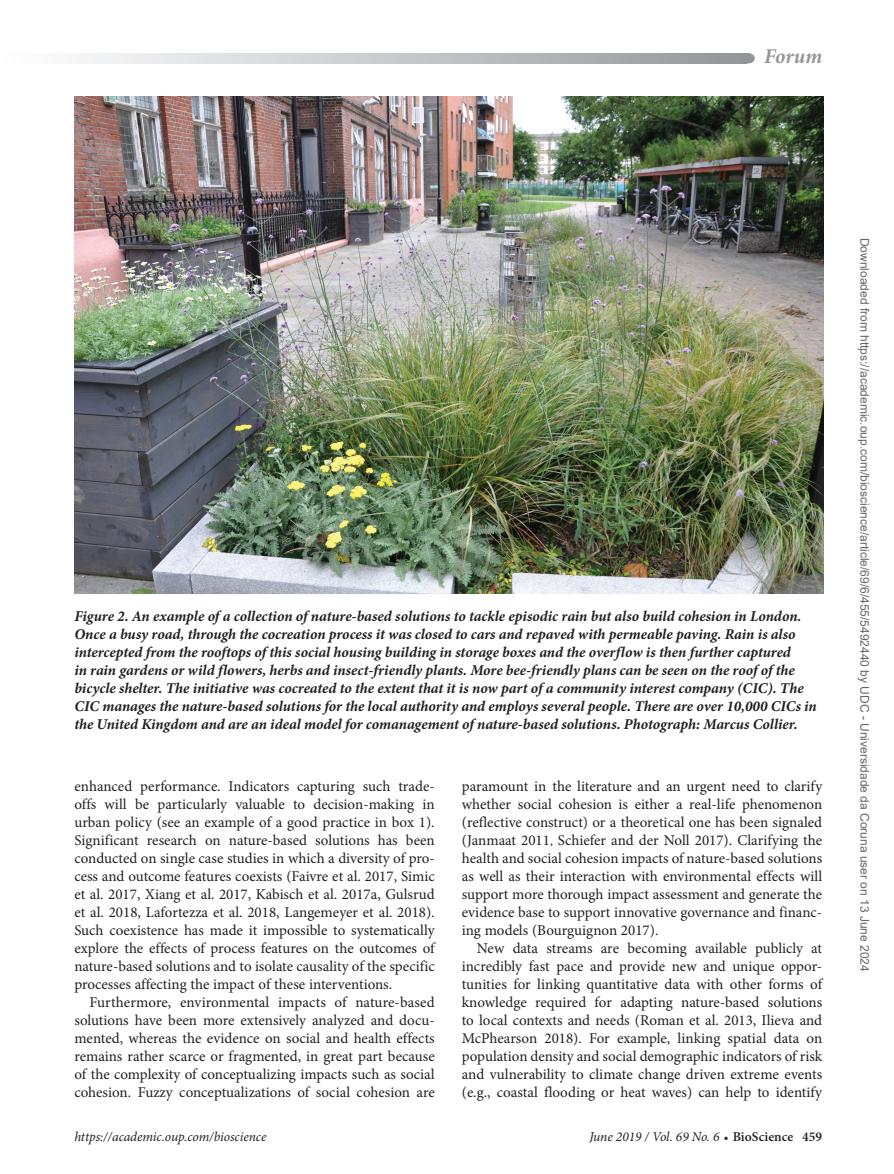
<style>
.page{position:relative;width:894px;height:1174px;background:#fff}
.page>*{position:absolute;margin:0;border:0;box-sizing:border-box;transform-origin:0 0}
.t1{font:italic 700 21px "Minion Pro";letter-spacing:-.005em;color:#939598}
.Para{font:15px/18px "Minion Pro";color:#231f20;text-align:justify}
.FigCaption{font:italic 700 15px/18px "Minion Pro";letter-spacing:-.005em;color:#231f20}
.t2{font:italic 13.5px "Minion Pro";letter-spacing:-.005em;color:#231f20}
.t3{font:12px "Arial";color:#666}
.s1{font-size:12px}
.s2{font-weight:600;font-style:normal;font-size:12px}
.s3{font-weight:600;font-style:normal}
</style>
<div class="page">
<svg style="left:83px;top:53px;width:661px;height:11px;background:#c5c6c8"></svg>
<div style="left:740px;top:53px;width:14px;height:11px;background:#939598;border-radius:50%"></div>
<img style="left:74px;top:96px;width:749px;height:498px">
<h1 class="t1" style="left:763px;top:41px;width:59px">Forum</h1>
<p class="FigCaption" style="left:74px;top:607px;width:743px">Figure 2. An example of a collection of nature-based solutions to tackle episodic rain but also build cohesion in London.<br>Once a busy road, through the cocreation process it was closed to cars and repaved with permeable paving. Rain is also intercepted from the rooftops of this social housing building in storage boxes and the overflow is then further captured<br>in rain gardens or wild flowers, herbs and insect-friendly plants. More bee-friendly plans can be seen on the roof of the bicycle shelter. The initiative was cocreated to the extent that it is now part of a community interest company (CIC). The CIC manages the nature-based solutions for the local authority and employs several people. There are over 10,000 CICs in the United Kingdom and are an ideal model for comanagement of nature-based solutions. Photograph: Marcus Collier.</p>
<p class="Para" style="left:74px;top:777px;width:362px">enhanced performance. Indicators capturing such trade&shy;offs will be particularly valuable to decision-making in urban policy (see an example of a good practice in box 1).<br>Significant research on nature-based solutions has been conducted on single case studies in which a diversity of pro&shy;cess and outcome features coexists (Faivre et al. 2017, Simic et al. 2017, Xiang et al. 2017, Kabisch et al. 2017a, Gulsrud et al. 2018, Lafortezza et al. 2018, Langemeyer et al. 2018).<br>Such coexistence has made it impossible to systematically explore the effects of process features on the outcomes of nature-based solutions and to isolate causality of the specific processes affecting the impact of these interventions.</p>
<p class="Para" style="left:74px;top:993px;width:362px;text-indent:15px">Furthermore, environmental impacts of nature-based solutions have been more extensively analyzed and docu&shy;mented, whereas the evidence on social and health effects remains rather scarce or fragmented, in great part because of the complexity of conceptualizing impacts such as social cohesion. Fuzzy conceptualizations of social cohesion are</p>
<p class="Para" style="left:461px;top:777px;width:362px">paramount in the literature and an urgent need to clarify whether social cohesion is either a real-life phenomenon (reflective construct) or a theoretical one has been signaled (Janmaat 2011<span class="s1">,</span> Schiefer and der Noll 2017). Clarifying the health and social cohesion impacts of nature-based solutions as well as their interaction with environmental effects will support more thorough impact assessment and generate the evidence base to support innovative governance and financ&shy;ing models (Bourguignon 2017).</p>
<p class="Para" style="left:461px;top:939px;width:362px;text-indent:15px">New data streams are becoming available publicly at incredibly fast pace and provide new and unique oppor&shy;tunities for linking quantitative data with other forms of knowledge required for adapting nature-based solutions to local contexts and needs (Roman et al. 2013, Ilieva and McPhearson 2018). For example, linking spatial data on population density and social demographic indicators of risk and vulnerability to climate change driven extreme events (e.g., coastal flooding or heat waves) can help to identify</p>
<p class="t2" style="left:74px;top:1127px;width:193px">https://academic.oup.com/bioscience</p>
<p class="t2" style="left:589px;top:1127px;width:234px">June 2019 / Vol. 69 No. 6 <span class="s2">•</span> <span class="s3">BioScience 459</span></p>
<p class="t3" style="left:868px;top:237px;width:736px;rotate:90deg">Downloaded from https://academic.oup.com/bioscience/article/69/6/455/5492440 by UDC - Universidade da Coruna user on 13 June 2024</p>
</div>
